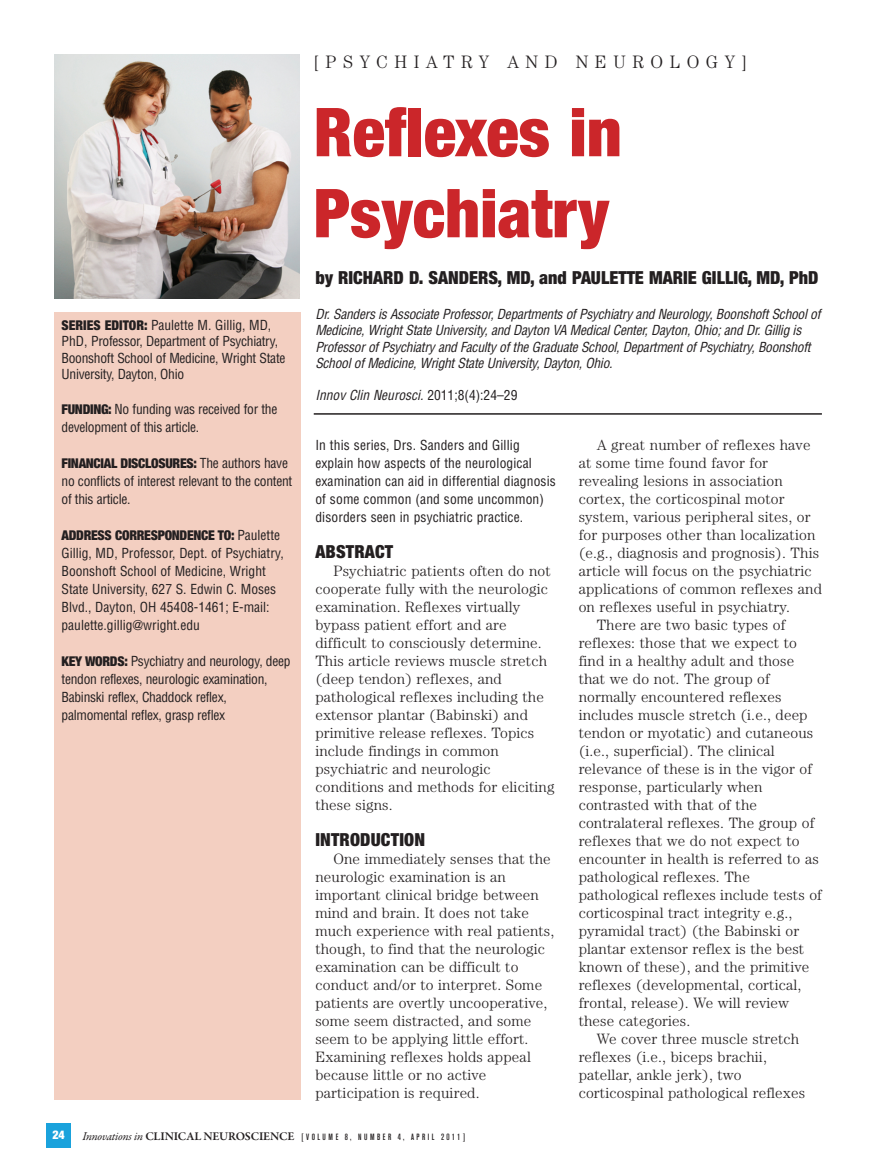
<style>
.page{position:relative;width:878px;height:1175px;background:#fff}
.page>*{position:absolute;margin:0;border:0;box-sizing:border-box;transform-origin:0 0}
.t1{font:900 condensed 67.5px/81px "Helvetica Neue LT Std";color:#cb262a}
.t2{font:900 condensed 18px "Helvetica Neue LT Std";color:#231f20}
.t3{font:300 18px "Century Std";letter-spacing:.365em;color:#231f20}
.t4{font:300 15px/18px "Century Std";letter-spacing:.01em;color:#231f20}
.t5{font:condensed 13.5px/18px "Helvetica";letter-spacing:-.02em;color:#231f20}
.t6{font:condensed 13.5px/18px "Helvetica";color:#231f20}
.t7{font:italic condensed 13.5px/16.2px "Helvetica";letter-spacing:-.02em;color:#231f20}
.t8{font:900 condensed 13.5px "Helvetica Neue LT Std";letter-spacing:-.02em;color:#231f20}
.t9{font:italic condensed 13.5px "Helvetica";color:#231f20}
.t10{font:900 condensed 12px "Helvetica Neue LT Std";color:#fff}
.t11{font:500 condensed 9px "Akzidenz Grotesk BE";color:#231f20}
.s1{font-family:"Helvetica Neue LT Std";font-weight:900}
.s2{font-family:"Helvetica";font-weight:400}
.s3{font-style:normal}
.s4{font-family:"Garamond Premr Pro";font-weight:400;font-style:italic;font-stretch:normal;font-size:12px}
.s5{font-family:"Garamond Premr Pro";font-weight:600;font-stretch:normal;font-size:12px}
</style>
<div class="page">
<div style="left:46px;top:1123px;width:25px;height:24px;background:#1aa2dc"></div>
<img style="left:54px;top:54px;width:245px;height:245px">
<div style="left:54px;top:312px;width:246px;height:788px;background:#f3cfc1"></div>
<hr style="left:314px;top:413px;width:507px;height:1px;background:#231f20">
<p class="t3" style="left:314px;top:56px;width:434px">[PSYCHIATRY AND NEUROLOGY]</p>
<p class="t5" style="left:61px;top:317px;width:225px;line-height:16.4px"><span class="s1">SERIES EDITOR:</span> Paulette M. Gillig, MD, PhD, Professor, Department of Psychiatry, Boonshoft School of Medicine, Wright State University, Dayton, Ohio</p>
<p class="t5" style="left:62px;top:400px;width:217px"><span class="s1">FUNDING:</span> No funding was received for the development of this article.</p>
<p class="t8" style="left:62px;top:458px;width:228px">FINANCIAL DISCLOSURES: <span class="s2">The authors have</span></p>
<p class="t5" style="left:61px;top:472px;width:232px">no conflicts of interest relevant to the content of this article.</p>
<p class="t8" style="left:62px;top:530px;width:220px">ADDRESS CORRESPONDENCE TO: <span class="s2">Paulette</span></p>
<p class="t6" style="left:61px;top:544px;width:224px">Gillig, MD, Professor, Dept. of Psychiatry, Boonshoft School of Medicine, Wright State University, 627 S. Edwin C. Moses Blvd., Dayton, OH 45408-1461; E-mail: paulette.gillig@wright.edu</p>
<p class="t5" style="left:62px;top:652px;width:230px"><span class="s1">KEY WORDS:</span> Psychiatry and neurology, deep tendon reflexes, neurologic examination, Babinski reflex, Chaddock reflex, palmomental reflex, grasp reflex</p>
<h1 class="t1" style="left:314px;top:98px;width:309px">Reflexes in<br>Psychiatry</h1>
<p class="t2" style="left:315px;top:271px;width:504px">by RICHARD D. SANDERS, MD, and PAULETTE MARIE GILLIG, MD, PhD</p>
<p class="t7" style="left:315px;top:306px;width:506px">Dr. Sanders is Associate Professor, Departments of Psychiatry and Neurology, Boonshoft School of Medicine, Wright State University, and Dayton VA Medical Center, Dayton, Ohio; and Dr. Gillig is Professor of Psychiatry and Faculty of the Graduate School, Department of Psychiatry, Boonshoft School of Medicine, Wright State University, Dayton, Ohio.</p>
<p class="t9" style="left:315px;top:387px;width:203px">Innov Clin Neurosci. <span class="s3">2011;8(4):24–29</span></p>
<p class="t6" style="left:315px;top:436px;width:242px">In this series, Drs. Sanders and Gillig explain how aspects of the neurological examination can aid in differential diagnosis of some common (and some uncommon) disorders seen in psychiatric practice.</p>
<p class="t2" style="left:315px;top:545px;width:79px">ABSTRACT</p>
<p class="t4" style="left:315px;top:563px;width:241px;text-indent:18px">Psychiatric patients often do not cooperate fully with the neurologic examination. Reflexes virtually bypass patient effort and are difficult to consciously determine.<br>This article reviews muscle stretch (deep tendon) reflexes, and pathological reflexes including the extensor plantar (Babinski) and primitive release reflexes. Topics include findings in common psychiatric and neurologic conditions and methods for eliciting these signs.</p>
<p class="t2" style="left:315px;top:833px;width:111px">INTRODUCTION</p>
<p class="t4" style="left:315px;top:851px;width:240px;text-indent:18px">One immediately senses that the neurologic examination is an important clinical bridge between mind and brain. It does not take much experience with real patients, though, to find that the neurologic examination can be difficult to conduct and/or to interpret. Some patients are overtly uncooperative, some seem distracted, and some seem to be applying little effort.<br>Examining reflexes holds appeal because little or no active participation is required.</p>
<p class="t4" style="left:596px;top:437px;width:215px">A great number of reflexes have</p>
<p class="t4" style="left:578px;top:455px;width:191px">at some time found favor for</p>
<p class="t4" style="left:578px;top:473px;width:206px">revealing lesions in association</p>
<p class="t4" style="left:578px;top:491px;width:207px">cortex, the corticospinal motor</p>
<p class="t4" style="left:578px;top:509px;width:233px">system, various peripheral sites, or</p>
<p class="t4" style="left:578px;top:527px;width:238px">for purposes other than localization</p>
<p class="t4" style="left:578px;top:545px;width:242px">(e.g., diagnosis and prognosis). This</p>
<p class="t4" style="left:578px;top:563px;width:234px">article will focus on the psychiatric</p>
<p class="t4" style="left:578px;top:581px;width:245px">applications of common reflexes and</p>
<p class="t4" style="left:578px;top:599px;width:213px">on reflexes useful in psychiatry.</p>
<p class="t4" style="left:596px;top:617px;width:190px">There are two basic types of</p>
<p class="t4" style="left:578px;top:635px;width:220px">reflexes: those that we expect to</p>
<p class="t4" style="left:578px;top:653px;width:217px">find in a healthy adult and those</p>
<p class="t4" style="left:578px;top:671px;width:193px">that we do not. The group of</p>
<p class="t4" style="left:578px;top:689px;width:204px">normally encountered reflexes</p>
<p class="t4" style="left:578px;top:707px;width:230px">includes muscle stretch (i.e., deep</p>
<p class="t4" style="left:578px;top:725px;width:236px">tendon or myotatic) and cutaneous</p>
<p class="t4" style="left:578px;top:743px;width:197px">(i.e., superficial). The clinical</p>
<p class="t4" style="left:578px;top:761px;width:235px">relevance of these is in the vigor of</p>
<p class="t4" style="left:578px;top:779px;width:185px">response, particularly when</p>
<p class="t4" style="left:578px;top:797px;width:180px">contrasted with that of the</p>
<p class="t4" style="left:578px;top:815px;width:237px">contralateral reflexes. The group of</p>
<p class="t4" style="left:578px;top:833px;width:222px">reflexes that we do not expect to</p>
<p class="t4" style="left:578px;top:851px;width:241px">encounter in health is referred to as</p>
<p class="t4" style="left:578px;top:869px;width:173px">pathological reflexes. The</p>
<p class="t4" style="left:578px;top:887px;width:245px">pathological reflexes include tests of</p>
<p class="t4" style="left:578px;top:905px;width:215px">corticospinal tract integrity e.g.,</p>
<p class="t4" style="left:578px;top:923px;width:222px">pyramidal tract) (the Babinski or</p>
<p class="t4" style="left:578px;top:941px;width:227px">plantar extensor reflex is the best</p>
<p class="t4" style="left:578px;top:959px;width:232px">known of these), and the primitive</p>
<p class="t4" style="left:578px;top:977px;width:224px">reflexes (developmental, cortical,</p>
<p class="t4" style="left:578px;top:995px;width:212px">frontal, release). We will review</p>
<p class="t4" style="left:578px;top:1013px;width:113px">these categories.</p>
<p class="t4" style="left:596px;top:1031px;width:204px">We cover three muscle stretch</p>
<p class="t4" style="left:578px;top:1049px;width:190px">reflexes (i.e., biceps brachii,</p>
<p class="t4" style="left:578px;top:1067px;width:164px">patellar, ankle jerk), two</p>
<p class="t4" style="left:578px;top:1085px;width:228px">corticospinal pathological reflexes</p>
<p class="t10" style="left:52px;top:1130px;width:14px">24</p>
<p class="t11" style="left:82px;top:1133px;width:384px"><span class="s4">Innovations in</span> <span class="s5">CLINICAL NEUROSCIENCE</span> [ V O L U M E 8 , N U M B E R 4 , A P R I L 2 0 1 1 ]</p>
</div>
